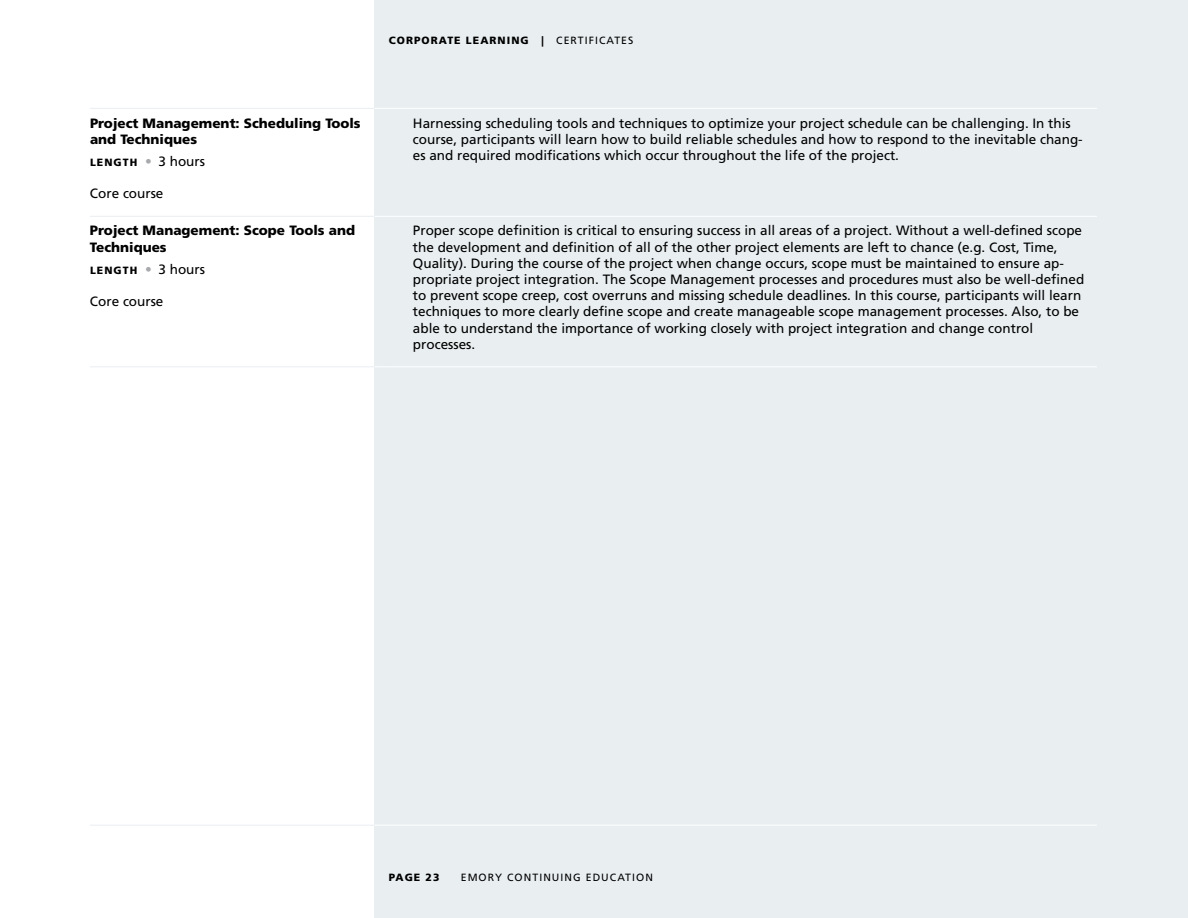
<style>
.page{position:relative;width:1188px;height:918px;background:#fff}
.page>*{position:absolute;margin:0;border:0;box-sizing:border-box;transform-origin:0 0}
.t1{font:13.5px/16.2px "Frutiger LT Std";color:#000}
.t2{font:900 13.5px/16.2px "Frutiger LT Std";color:#000}
.t3{font:900 10.5px "Frutiger LT Std";letter-spacing:.1em;color:#000}
.t4{font:10.5px "Frutiger LT Std";letter-spacing:.1em;color:#000}
.s1{font-weight:300;font-size:13.5px;color:#a7a9ac}
.s2{font-weight:400;font-size:13.5px}
.s3{font-weight:400}
</style>
<div class="page">
<div style="left:374px;top:0;width:814px;height:918px;background:#e9eef1"></div>
<hr style="left:386px;top:108px;width:711px;height:1px;background:#fff">
<hr style="left:386px;top:216px;width:711px;height:1px;background:#fff">
<hr style="left:386px;top:366px;width:711px;height:1px;background:#fff">
<hr style="left:386px;top:825px;width:711px;height:1px;background:#fff">
<hr style="left:90px;top:108px;width:284px;height:1px;background:#e9eef1">
<hr style="left:90px;top:216px;width:284px;height:1px;background:#e9eef1">
<hr style="left:90px;top:366px;width:284px;height:1px;background:#e9eef1">
<hr style="left:90px;top:825px;width:284px;height:1px;background:#e9eef1">
<svg style="left:374px;top:108px;width:12px;height:1px"></svg>
<p class="t2" style="left:90px;top:115px;width:272px">Project Management: Scheduling Tools and Techniques</p>
<p class="t3" style="left:90px;top:156px;width:117px">LENGTH <span class="s1">•</span> <span class="s2">3 hours</span></p>
<p class="t1" style="left:90px;top:186px;width:75px">Core course</p>
<p class="t2" style="left:90px;top:223px;width:267px">Project Management: Scope Tools and<br>Techniques</p>
<p class="t3" style="left:90px;top:264px;width:117px">LENGTH <span class="s1">•</span> <span class="s2">3 hours</span></p>
<p class="t1" style="left:90px;top:294px;width:75px">Core course</p>
<p class="t3" style="left:389px;top:34px;width:246px">CORPORATE LEARNING | <span class="s3">CERTIFICATES</span></p>
<p class="t1" style="left:413px;top:115px;width:671px">Harnessing scheduling tools and techniques to optimize your project schedule can be challenging. In this course, participants will learn how to build reliable schedules and how to respond to the inevitable chang&shy;es and required modifications which occur throughout the life of the project.</p>
<p class="t1" style="left:413px;top:223px;width:673px">Proper scope definition is critical to ensuring success in all areas of a project. Without a well-defined scope the development and definition of all of the other project elements are left to chance (e.g. Cost, Time, Quality). During the course of the project when change occurs, scope must be maintained to ensure ap&shy;propriate project integration. The Scope Management processes and procedures must also be well-defined to prevent scope creep, cost overruns and missing schedule deadlines. In this course, participants will learn techniques to more clearly define scope and create manageable scope management processes. Also, to be able to understand the importance of working closely with project integration and change control processes.</p>
<p class="t3" style="left:389px;top:871px;width:52px">PAGE 23</p>
<p class="t4" style="left:461px;top:871px;width:194px">EMORY CONTINUING EDUCATION</p>
</div>
